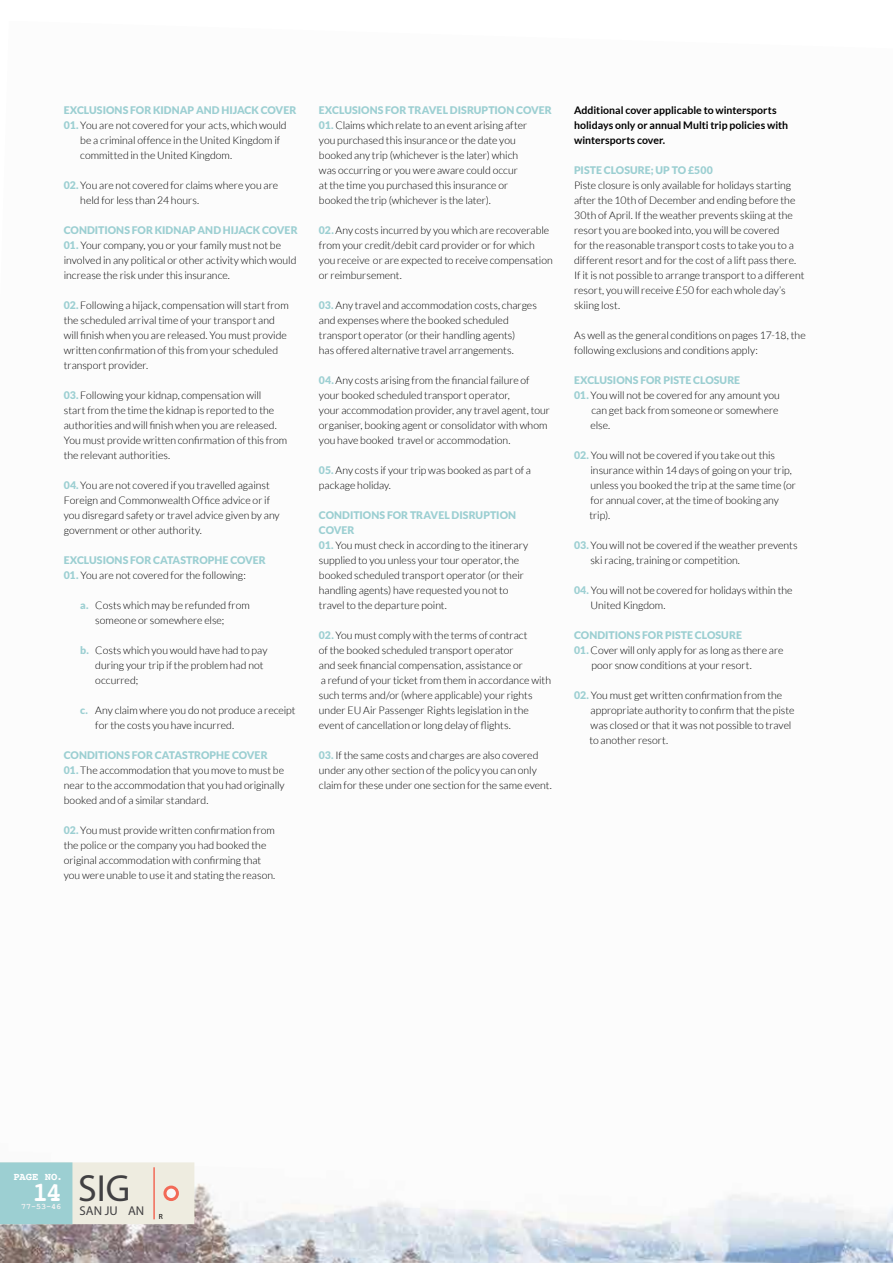
<style>
.page{position:relative;width:893px;height:1263px;background:#fff}
.page>*{position:absolute;margin:0;border:0;box-sizing:border-box;transform-origin:0 0}
.t1{font:37.8px "Myriad Pro";color:#414042}
.t2{font:700 27px "Courier";color:#fff}
.t3{font:12.75px "Myriad Pro";color:#414042}
.t4{font:300 10.5px/15px "Lato";color:#000}
.t5{font:900 10.5px/15px "Lato";letter-spacing:.005em;color:#9ccfd2}
.t6{font:700 10.5px/15px "Lato";color:#000}
.t7{font:700 10.5px "Courier";letter-spacing:.005em;color:#fff}
.t8{font:700 8.25px "Courier New";color:#f1f1f2}
.s1{font-weight:900;color:#9ccfd2}
</style>
<div class="page">
<img style="left:0;top:1163px;width:893px;height:100px">
<svg style="left:0;top:1162px;width:194px;height:62px;background:#cee1da"></svg>
<hr style="left:153px;top:1167px;width:2px;height:52px;background:#f26a57">
<div style="left:163px;top:1185px;width:16px;height:16px;border:3px solid #f26a57;border-radius:50%"></div>
<p class="t5" style="left:64px;top:102px;width:234px">EXCLUSIONS FOR KIDNAP AND HIJACK COVER</p>
<p class="t4" style="left:80px;top:118px;width:208px;text-indent:-16px"><span class="s1">01.</span> You are not covered for your acts, which would be a criminal offence in the United Kingdom if committed in the United Kingdom.</p>
<p class="t4" style="left:80px;top:178px;width:199px;text-indent:-16px"><span class="s1">02.</span> You are not covered for claims where you are held for less than 24 hours.</p>
<p class="t5" style="left:64px;top:222px;width:235px">CONDITIONS FOR KIDNAP AND HIJACK COVER</p>
<p class="t4" style="left:64px;top:238px;width:234px"><span class="s1">01.</span> Your company, you or your family must not be involved in any political or other activity which would increase the risk under this insurance.</p>
<p class="t4" style="left:64px;top:298px;width:226px"><span class="s1">02.</span> Following a hijack, compensation will start from the scheduled arrival time of your transport and will finish when you are released. You must provide written confirmation of this from your scheduled transport provider.</p>
<p class="t4" style="left:64px;top:388px;width:225px"><span class="s1">03.</span> Following your kidnap, compensation will<br>start from the time the kidnap is reported to the authorities and will finish when you are released.<br>You must provide written confirmation of this from the relevant authorities.</p>
<p class="t4" style="left:64px;top:478px;width:217px"><span class="s1">04.</span>You are not covered if you travelled against Foreign and Commonwealth Office advice or if you disregard safety or travel advice given by any government or other authority.</p>
<p class="t5" style="left:64px;top:552px;width:204px">EXCLUSIONS FOR CATASTROPHE COVER</p>
<p class="t4" style="left:64px;top:568px;width:184px"><span class="s1">01.</span> You are not covered for the following:</p>
<p class="t4" style="left:95px;top:598px;width:156px;text-indent:-15px"><span class="s1">a.</span> Costs which may be refunded from someone or somewhere else;</p>
<p class="t4" style="left:95px;top:643px;width:174px;text-indent:-15px"><span class="s1">b.</span> Costs which you would have had to pay during your trip if the problem had not occurred;</p>
<p class="t4" style="left:95px;top:703px;width:202px;text-indent:-15px"><span class="s1">c.</span> Any claim where you do not produce a receipt for the costs you have incurred.</p>
<p class="t5" style="left:64px;top:747px;width:205px">CONDITIONS FOR CATASTROPHE COVER</p>
<p class="t4" style="left:64px;top:763px;width:222px;text-align:justify"><span class="s1">01.</span> The accommodation that you move to must be near to the accommodation that you had originally booked and of a similar standard.</p>
<p class="t4" style="left:64px;top:823px;width:213px"><span class="s1">02.</span> You must provide written confirmation from the police or the company you had booked the original accommodation with confirming that you were unable to use it and stating the reason.</p>
<p class="t5" style="left:319px;top:102px;width:234px">EXCLUSIONS FOR TRAVEL DISRUPTION COVER</p>
<p class="t4" style="left:319px;top:118px;width:210px"><span class="s1">01.</span> Claims which relate to an event arising after you purchased this insurance or the date you booked any trip (whichever is the later) which was occurring or you were aware could occur at the time you purchased this insurance or booked the trip (whichever is the later).</p>
<p class="t4" style="left:319px;top:223px;width:235px"><span class="s1">02.</span>Any costs incurred by you which are recoverable from your credit/debit card provider or for which you receive or are expected to receive compensation or reimbursement.</p>
<p class="t4" style="left:319px;top:298px;width:219px"><span class="s1">03.</span> Any travel and accommodation costs, charges and expenses where the booked scheduled transport operator (or their handling agents)<br>has offered alternative travel arrangements.</p>
<p class="t4" style="left:319px;top:373px;width:233px"><span class="s1">04.</span>Any costs arising from the financial failure of your booked scheduled transport operator,<br>your accommodation provider, any travel agent, tour organiser, booking agent or consolidator with whom you have booked travel or accommodation.</p>
<p class="t4" style="left:319px;top:463px;width:214px"><span class="s1">05.</span> Any costs if your trip was booked as part of a package holiday.</p>
<p class="t5" style="left:319px;top:507px;width:199px">CONDITIONS FOR TRAVEL DISRUPTION<br>COVER</p>
<p class="t4" style="left:319px;top:538px;width:211px"><span class="s1">01.</span> You must check in according to the itinerary supplied to you unless your tour operator, the booked scheduled transport operator (or their handling agents) have requested you not to travel to the departure point.</p>
<p class="t4" style="left:319px;top:628px;width:234px"><span class="s1">02.</span> You must comply with the terms of contract<br>of the booked scheduled transport operator<br>and seek financial compensation, assistance or<br>a refund of your ticket from them in accordance with such terms and/or (where applicable) your rights under EU Air Passenger Rights legislation in the event of cancellation or long delay of flights.</p>
<p class="t4" style="left:319px;top:748px;width:234px"><span class="s1">03.</span> If the same costs and charges are also covered under any other section of the policy you can only claim for these under one section for the same event.</p>
<p class="t6" style="left:574px;top:103px;width:216px">Additional cover applicable to wintersports holidays only or annual Multi trip policies with wintersports cover.</p>
<p class="t5" style="left:574px;top:163px;width:140px">PISTE CLOSURE; UP TO £500</p>
<p class="t4" style="left:574px;top:178px;width:232px">Piste closure is only available for holidays starting after the 10th of December and ending before the 30th of April. If the weather prevents skiing at the resort you are booked into, you will be covered<br>for the reasonable transport costs to take you to a different resort and for the cost of a lift pass there.<br>If it is not possible to arrange transport to a different resort, you will receive £50 for each whole day’s skiing lost.</p>
<p class="t4" style="left:574px;top:328px;width:233px">As well as the general conditions on pages 17-18, the following exclusions and conditions apply:</p>
<p class="t5" style="left:574px;top:373px;width:168px">EXCLUSIONS FOR PISTE CLOSURE</p>
<p class="t4" style="left:591px;top:388px;width:191px;text-indent:-16px"><span class="s1">01.</span> You will not be covered for any amount you can get back from someone or somewhere else.</p>
<p class="t4" style="left:589px;top:448px;width:208px;text-indent:-15px"><span class="s1">02.</span> You will not be covered if you take out this insurance within 14 days of going on your trip, unless you booked the trip at the same time (or for annual cover, at the time of booking any trip).</p>
<p class="t4" style="left:591px;top:538px;width:209px;text-indent:-17px"><span class="s1">03.</span> You will not be covered if the weather prevents ski racing, training or competition.</p>
<p class="t4" style="left:591px;top:583px;width:204px;text-indent:-16px"><span class="s1">04.</span> You will not be covered for holidays within the<br>United Kingdom.</p>
<p class="t5" style="left:574px;top:628px;width:169px">CONDITIONS FOR PISTE CLOSURE</p>
<p class="t4" style="left:591px;top:643px;width:194px;text-indent:-17px"><span class="s1">01.</span> Cover will only apply for as long as there are poor snow conditions at your resort.</p>
<p class="t4" style="left:589px;top:688px;width:207px;text-indent:-15px"><span class="s1">02.</span> You must get written confirmation from the appropriate authority to confirm that the piste was closed or that it was not possible to travel to another resort.</p>
<p class="t7" style="left:13px;top:1168px;width:51px">PAGE NO.</p>
<h2 class="t2" style="left:32px;top:1171px;width:31px">14</h2>
<p class="t8" style="left:21px;top:1201px;width:41px">77-53-46</p>
<h1 class="t1" style="left:78px;top:1164px;width:54px">SIG</h1>
<p class="t3" style="left:80px;top:1203px;width:85px">SAN JU AN <sub>R</sub></p>
</div>
